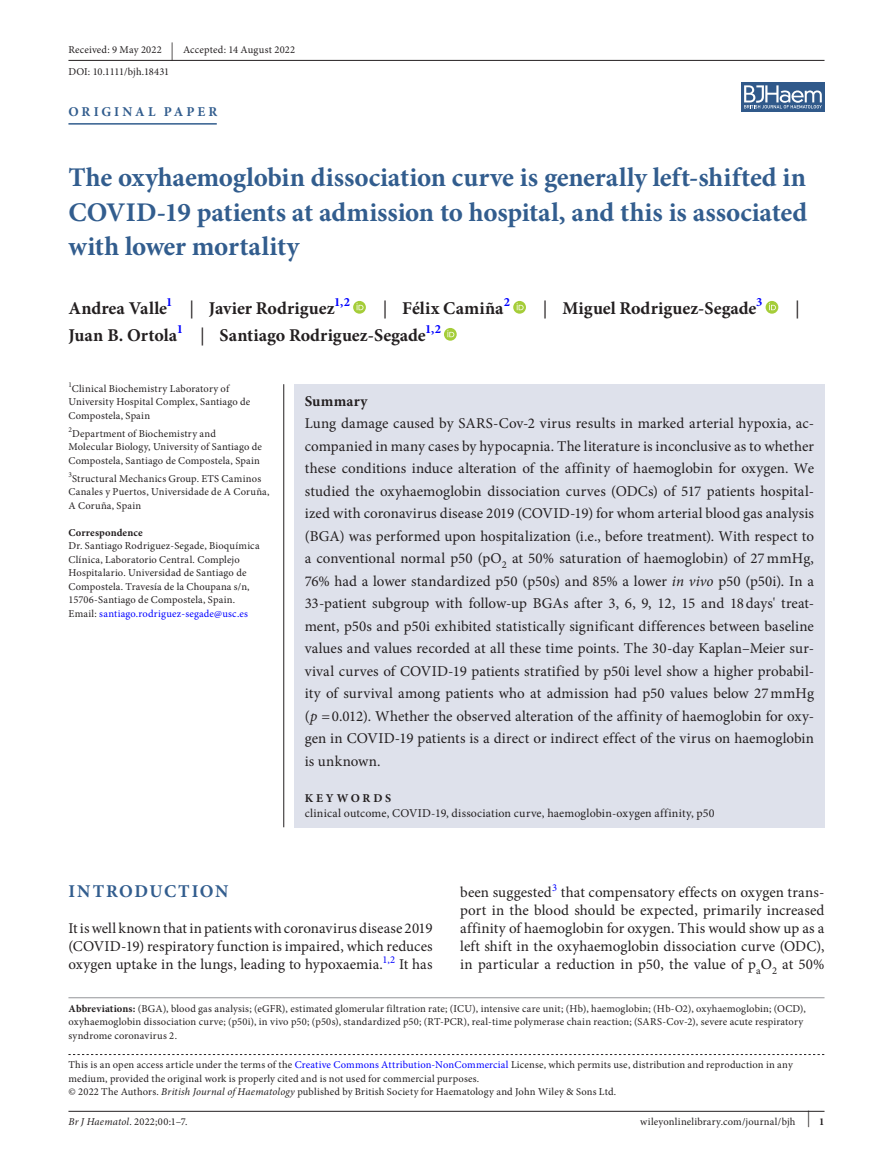
<style>
.page{position:relative;width:893px;height:1174px;background:#fff}
.page>*{position:absolute;margin:0;border:0;box-sizing:border-box;transform-origin:0 0}
.t1{font:700 27px/34.5px "Minion Pro";color:#325d8e;text-align:justify}
.t2{font:700 18px "Minion Pro";color:#231f20}
.t3{font:700 18px "Minion Pro";letter-spacing:.08em;color:#325d8e}
.t4{font:18px "Minion Pro";color:#231f20}
.t5{font:15px/22.5px "Minion Pro";letter-spacing:.005em;color:#231f20;text-align:justify}
.t6{font:700 15px "Minion Pro";letter-spacing:.015em;color:#231f20}
.t7{font:700 13.5px "Minion Pro";letter-spacing:.21em;color:#325d8e}
.t8{font:700 12.6px "Minion Pro";color:#00f}
.t9{font:12px "Minion Pro";letter-spacing:.015em;color:#231f20}
.t10{font:700 12px "Minion Pro";letter-spacing:.225em;color:#231f20}
.t11{font:10.5px/13.5px "Minion Pro";letter-spacing:.015em;color:#231f20}
.t12{font:700 10.5px "Minion Pro";letter-spacing:.01em;color:#231f20}
.t13{font:10.5px "Minion Pro";color:#00f}
.t14{font:7.35px "Minion Pro";color:#231f20}
.s1{font-size:18px}
.s2{font-weight:400}
.s3{color:#00f}
.s4{font-style:italic}
.s5{font-weight:700}
</style>
<div class="page">
<hr style="left:68px;top:1111px;width:756px;height:1px;background:#231f20">
<div style="left:741px;top:82px;width:83px;height:30px;background:#30598a"></div>
<svg style="left:744px;top:85px;width:78px;height:23px"></svg>
<hr style="left:68px;top:123px;width:149px;height:2px;background:#325d8e">
<svg style="left:353px;top:301px;width:13px;height:13px"></svg>
<svg style="left:357px;top:303px;width:6px;height:7px"></svg>
<svg style="left:513px;top:301px;width:13px;height:13px"></svg>
<svg style="left:517px;top:303px;width:7px;height:7px"></svg>
<svg style="left:766px;top:301px;width:12px;height:13px"></svg>
<svg style="left:769px;top:303px;width:7px;height:7px"></svg>
<svg style="left:444px;top:328px;width:13px;height:13px"></svg>
<svg style="left:447px;top:330px;width:7px;height:7px"></svg>
<hr style="left:68px;top:60px;width:756px;height:1px;background:#231f20">
<svg style="left:68px;top:1054px;width:756px;height:1px"></svg>
<hr style="left:68px;top:997px;width:756px;height:1px;background:#939598">
<div style="left:294px;top:384px;width:530px;height:443px;background:#dee1eb"></div>
<hr style="left:283px;top:384px;width:1px;height:443px;background:#231f20">
<p class="t11" style="left:68px;top:39px;width:228px;line-height:21.9px">Received: 9 May 2022 <span class="s1">|</span> Accepted: 14 August 2022<br>DOI: 10.1111/bjh.18431</p>
<p class="t7" style="left:69px;top:102px;width:150px">ORIGINAL PAPER</p>
<h1 class="t1" style="left:68px;top:160px;width:740px">The oxyhaemoglobin dissociation curve is generally left-shifted in COVID-19 patients at admission to hospital, and this is associated with lower mortality</h1>
<p class="t2" style="left:68px;top:295px;width:100px">Andrea Valle</p>
<p class="t8" style="left:166px;top:293px;width:8px">1</p>
<p class="t2" style="left:189px;top:295px;width:147px"><span class="s2">|</span> Javier Rodriguez</p>
<p class="t8" style="left:334px;top:293px;width:17px">1,2</p>
<p class="t2" style="left:383px;top:295px;width:122px"><span class="s2">|</span> Félix Camiña</p>
<p class="t8" style="left:504px;top:293px;width:8px">2</p>
<p class="t2" style="left:543px;top:295px;width:215px"><span class="s2">|</span> Miguel Rodriguez-Segade</p>
<p class="t8" style="left:756px;top:293px;width:8px">3</p>
<p class="t4" style="left:795px;top:296px;width:6px">|</p>
<p class="t2" style="left:68px;top:322px;width:110px">Juan B. Ortola</p>
<p class="t8" style="left:177px;top:320px;width:8px">1</p>
<p class="t2" style="left:200px;top:322px;width:227px"><span class="s2">|</span> Santiago Rodriguez-Segade</p>
<p class="t8" style="left:425px;top:320px;width:17px">1,2</p>
<p class="t14" style="left:68px;top:380px;width:5px">1</p>
<p class="t11" style="left:68px;top:382px;width:183px;text-indent:3px">Clinical Biochemistry Laboratory of<br>University Hospital Complex, Santiago de<br>Compostela, Spain</p>
<p class="t14" style="left:68px;top:425px;width:5px">2</p>
<p class="t11" style="left:68px;top:427px;width:195px;text-indent:4px">Department of Biochemistry and<br>Molecular Biology, University of Santiago de<br>Compostela, Santiago de Compostela, Spain</p>
<p class="t14" style="left:68px;top:470px;width:5px">3</p>
<p class="t11" style="left:68px;top:472px;width:203px;text-indent:4px">Structural Mechanics Group. ETS Caminos<br>Canales y Puertos, Universidade de A Coruña,<br>A Coruña, Spain</p>
<p class="t12" style="left:68px;top:525px;width:76px">Correspondence</p>
<p class="t11" style="left:68px;top:539px;width:193px">Dr. Santiago Rodriguez-Segade, Bioquímica Clínica, Laboratorio Central. Complejo Hospitalario. Universidad de Santiago de Compostela. Travesía de la Choupana s/n, 15706-Santiago de Compostela, Spain.<br>Email: <span class="s3">santiago.rodriguez-segade@usc.es</span></p>
<p class="t6" style="left:305px;top:390px;width:64px">Summary</p>
<p class="t5" style="left:305px;top:412px;width:511px">Lung damage caused by SARS-Cov-2 virus results in marked arterial hypoxia, ac&shy;companied in many cases by hypocapnia. The literature is inconclusive as to whether these conditions induce alteration of the affinity of haemoglobin for oxygen. We studied the oxyhaemoglobin dissociation curves (ODCs) of 517 patients hospital&shy;ized with coronavirus disease 2019 (COVID-19) for whom arterial blood gas analysis (BGA) was performed upon hospitalization (i.e., before treatment). With respect to a conventional normal p50 (pO<sub>2</sub> at 50% saturation of haemoglobin) of 27mmHg, 76% had a lower standardized p50 (p50s) and 85% a lower <span class="s4">in vivo</span> p50 (p50i). In a 33-patient subgroup with follow-up BGAs after 3, 6, 9, 12, 15 and 18days' treat&shy;ment, p50s and p50i exhibited statistically significant differences between baseline values and values recorded at all these time points. The 30-day Kaplan–Meier sur&shy;vival curves of COVID-19 patients stratified by p50i level show a higher probabil&shy;ity of survival among patients who at admission had p50 values below 27mmHg (<span class="s4">p</span> =0.012). Whether the observed alteration of the affinity of haemoglobin for oxy&shy;gen in COVID-19 patients is a direct or indirect effect of the virus on haemoglobin is unknown.</p>
<p class="t10" style="left:305px;top:789px;width:88px">KEYWORDS</p>
<p class="t9" style="left:305px;top:805px;width:411px">clinical outcome, COVID-19, dissociation curve, haemoglobin-oxygen affinity, p50</p>
<p class="t3" style="left:68px;top:879px;width:162px">INTRODUCTION</p>
<p class="t5" style="left:68px;top:919px;width:366px;line-height:18px">It is well known that in patients with coronavirus disease 2019 (COVID-19) respiratory function is impaired, which reduces oxygen uptake in the lungs, leading to hypoxaemia.</p>
<p class="t13" style="left:383px;top:952px;width:14px">1,2</p>
<p class="t5" style="left:399px;top:953px;width:35px">It has</p>
<p class="t5" style="left:460px;top:881px;width:93px">been suggested</p>
<p class="t13" style="left:552px;top:880px;width:7px">3</p>
<p class="t5" style="left:460px;top:883px;width:366px;line-height:18px;text-indent:101px">that compensatory effects on oxygen trans&shy;port in the blood should be expected, primarily increased affinity of haemoglobin for oxygen. This would show up as a left shift in the oxyhaemoglobin dissociation curve (ODC), in particular a reduction in p50, the value of p<sub>a</sub>O<sub>2</sub> at 50%</p>
<p class="t11" style="left:68px;top:1001px;width:739px"><span class="s5">Abbreviations:</span> (BGA), blood gas analysis; (eGFR), estimated glomerular filtration rate; (ICU), intensive care unit; (Hb), haemoglobin; (Hb-O2), oxyhaemoglobin; (OCD), oxyhaemoglobin dissociation curve; (p50i), in vivo p50; (p50s), standardized p50; (RT-PCR), real-time polymerase chain reaction; (SARS-Cov-2), severe acute respiratory syndrome coronavirus 2.</p>
<p class="t11" style="left:68px;top:1058px;width:726px">This is an open access article under the terms of the <span class="s3">Creative Commons Attribution-NonCommercial</span> License, which permits use, distribution and reproduction in any medium, provided the original work is properly cited and is not used for commercial purposes.<br>© 2022 The Authors. <span class="s4">British Journal of Haematology</span> published by British Society for Haematology and John Wiley &amp; Sons Ltd.</p>
<p class="t11" style="left:68px;top:1115px;width:121px"><span class="s4">Br J Haematol</span>. 2022;00:1–7.</p>
<p class="t11" style="left:640px;top:1115px;width:186px">wileyonlinelibrary.com/journal/bjh <sup>|</sup> <span class="s5">1</span></p>
</div>
